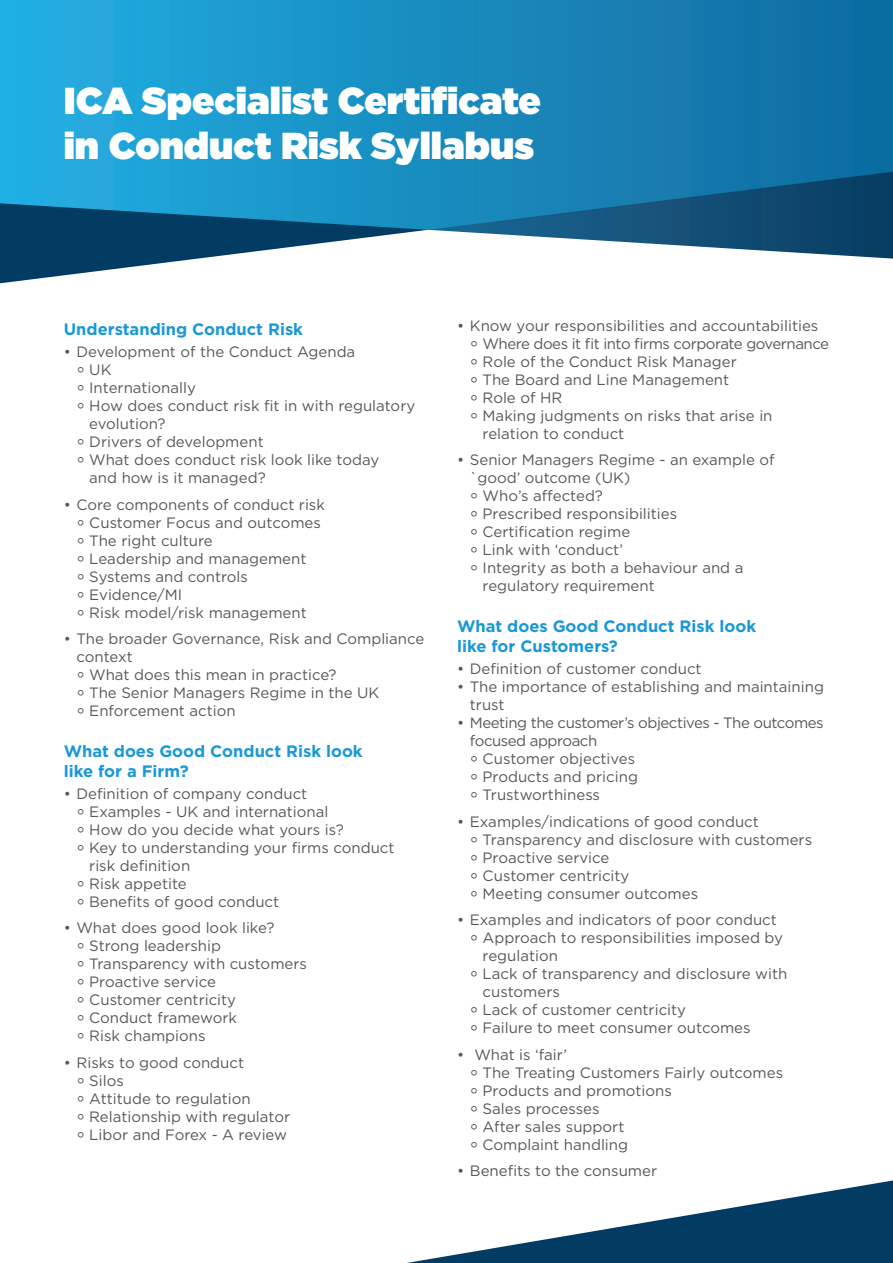
<style>
.page{position:relative;width:893px;height:1263px;background:#fff}
.page>*{position:absolute;margin:0;border:0;box-sizing:border-box;transform-origin:0 0}
.t1{font:900 37.5px/45px "Gotham";color:#fff}
.Main_Header{font:700 16.5px/19.5px "Gotham";color:#1a98d6}
.t2{font:15px/18px "Gotham";color:#57585a}
.t3{font:15px/18px "Gotham";letter-spacing:-.03em;color:#57585a}
.s1{font-family:"Noto Sans"}
</style>
<div class="page">
<svg style="left:0;top:259px;width:194px;height:24px"></svg>
<svg style="left:0;top:0;width:893px;height:259px;background:#2087b6"></svg>
<svg style="left:407px;top:1180px;width:486px;height:83px"></svg>
<p class="t1" style="left:64px;top:77px;width:479px">ICA Specialist Certificate in Conduct Risk Syllabus</p>
<p class="Main_Header" style="left:64px;top:319px;width:241px">Understanding Conduct Risk</p>
<p class="t2" style="left:64px;top:343px;width:293px">• Development of the Conduct Agenda</p>
<p class="t2" style="left:77px;top:361px;width:36px"><span class="s1">⸰</span> UK</p>
<p class="t2" style="left:77px;top:379px;width:121px"><span class="s1">⸰</span> Internationally</p>
<p class="t2" style="left:89px;top:397px;width:327px;text-indent:-13px"><span class="s1">⸰</span> How does conduct risk fit in with regulatory evolution?</p>
<p class="t2" style="left:77px;top:433px;width:189px"><span class="s1">⸰</span> Drivers of development</p>
<p class="t2" style="left:89px;top:451px;width:292px;text-indent:-13px"><span class="s1">⸰</span> What does conduct risk look like today and how is it managed?</p>
<p class="t2" style="left:64px;top:495px;width:263px">• Core components of conduct risk</p>
<p class="t2" style="left:77px;top:513px;width:246px"><span class="s1">⸰</span> Customer Focus and outcomes</p>
<p class="t2" style="left:77px;top:531px;width:138px"><span class="s1">⸰</span> The right culture</p>
<p class="t2" style="left:77px;top:549px;width:231px"><span class="s1">⸰</span> Leadership and management</p>
<p class="t2" style="left:77px;top:567px;width:173px"><span class="s1">⸰</span> Systems and controls</p>
<p class="t2" style="left:77px;top:585px;width:107px"><span class="s1">⸰</span> Evidence/MI</p>
<p class="t2" style="left:77px;top:603px;width:232px"><span class="s1">⸰</span> Risk model/risk management</p>
<p class="t2" style="left:77px;top:630px;width:349px;text-indent:-13px">• The broader Governance, Risk and Compliance context</p>
<p class="t2" style="left:77px;top:666px;width:262px"><span class="s1">⸰</span> What does this mean in practice?</p>
<p class="t2" style="left:77px;top:684px;width:304px"><span class="s1">⸰</span> The Senior Managers Regime in the UK</p>
<p class="t2" style="left:77px;top:702px;width:161px"><span class="s1">⸰</span> Enforcement action</p>
<p class="Main_Header" style="left:64px;top:741px;width:300px">What does Good Conduct Risk look like for a Firm?</p>
<p class="t2" style="left:64px;top:784px;width:245px">• Definition of company conduct</p>
<p class="t2" style="left:77px;top:802px;width:253px"><span class="s1">⸰</span> Examples - UK and international</p>
<p class="t2" style="left:77px;top:820px;width:269px"><span class="s1">⸰</span> How do you decide what yours is?</p>
<p class="t2" style="left:89px;top:838px;width:307px;text-indent:-13px"><span class="s1">⸰</span> Key to understanding your firms conduct risk definition</p>
<p class="t2" style="left:77px;top:874px;width:112px"><span class="s1">⸰</span> Risk appetite</p>
<p class="t2" style="left:77px;top:892px;width:204px"><span class="s1">⸰</span> Benefits of good conduct</p>
<p class="t2" style="left:64px;top:919px;width:212px">• What does good look like?</p>
<p class="t2" style="left:77px;top:937px;width:146px"><span class="s1">⸰</span> Strong leadership</p>
<p class="t2" style="left:77px;top:955px;width:232px"><span class="s1">⸰</span> Transparency with customers</p>
<p class="t2" style="left:77px;top:973px;width:141px"><span class="s1">⸰</span> Proactive service</p>
<p class="t2" style="left:77px;top:991px;width:161px"><span class="s1">⸰</span> Customer centricity</p>
<p class="t2" style="left:77px;top:1009px;width:162px"><span class="s1">⸰</span> Conduct framework</p>
<p class="t2" style="left:77px;top:1027px;width:131px"><span class="s1">⸰</span> Risk champions</p>
<p class="t2" style="left:64px;top:1053px;width:182px">• Risks to good conduct</p>
<p class="t2" style="left:77px;top:1071px;width:49px"><span class="s1">⸰</span> Silos</p>
<p class="t2" style="left:77px;top:1089px;width:176px"><span class="s1">⸰</span> Attitude to regulation</p>
<p class="t2" style="left:77px;top:1107px;width:215px"><span class="s1">⸰</span> Relationship with regulator</p>
<p class="t2" style="left:77px;top:1125px;width:212px"><span class="s1">⸰</span> Libor and Forex - A review</p>
<p class="t2" style="left:457px;top:316px;width:363px">• Know your responsibilities and accountabilities</p>
<p class="t3" style="left:470px;top:334px;width:361px"><span class="s1">⸰</span> Where does it fit into firms corporate governance</p>
<p class="t2" style="left:470px;top:352px;width:268px"><span class="s1">⸰</span> Role of the Conduct Risk Manager</p>
<p class="t2" style="left:470px;top:370px;width:261px"><span class="s1">⸰</span> The Board and Line Management</p>
<p class="t2" style="left:470px;top:388px;width:94px"><span class="s1">⸰</span> Role of HR</p>
<p class="t2" style="left:483px;top:406px;width:291px;text-indent:-13px"><span class="s1">⸰</span> Making judgments on risks that arise in relation to conduct</p>
<p class="t2" style="left:470px;top:451px;width:306px;text-indent:-13px">• Senior Managers Regime - an example of `good’ outcome (UK)</p>
<p class="t2" style="left:470px;top:487px;width:135px"><span class="s1">⸰</span> Who’s affected?</p>
<p class="t2" style="left:470px;top:505px;width:209px"><span class="s1">⸰</span> Prescribed responsibilities</p>
<p class="t2" style="left:470px;top:523px;width:162px"><span class="s1">⸰</span> Certification regime</p>
<p class="t2" style="left:470px;top:541px;width:155px"><span class="s1">⸰</span> Link with ‘conduct’</p>
<p class="t2" style="left:483px;top:559px;width:262px;text-indent:-13px"><span class="s1">⸰</span> Integrity as both a behaviour and a regulatory requirement</p>
<p class="Main_Header" style="left:457px;top:616px;width:300px">What does Good Conduct Risk look like for Customers?</p>
<p class="t2" style="left:457px;top:659px;width:246px">• Definition of customer conduct</p>
<p class="t2" style="left:470px;top:677px;width:356px;text-indent:-13px">• The importance of establishing and maintaining trust</p>
<p class="t3" style="left:470px;top:713px;width:355px;text-indent:-13px">• Meeting the customer’s objectives - The outcomes focused approach</p>
<p class="t2" style="left:470px;top:749px;width:167px"><span class="s1">⸰</span> Customer objectives</p>
<p class="t2" style="left:470px;top:767px;width:170px"><span class="s1">⸰</span> Products and pricing</p>
<p class="t2" style="left:470px;top:785px;width:132px"><span class="s1">⸰</span> Trustworthiness</p>
<p class="t2" style="left:457px;top:812px;width:303px">• Examples/indications of good conduct</p>
<p class="t2" style="left:470px;top:830px;width:344px"><span class="s1">⸰</span> Transparency and disclosure with customers</p>
<p class="t2" style="left:470px;top:848px;width:141px"><span class="s1">⸰</span> Proactive service</p>
<p class="t2" style="left:470px;top:866px;width:161px"><span class="s1">⸰</span> Customer centricity</p>
<p class="t2" style="left:470px;top:884px;width:230px"><span class="s1">⸰</span> Meeting consumer outcomes</p>
<p class="t2" style="left:457px;top:910px;width:321px">• Examples and indicators of poor conduct</p>
<p class="t2" style="left:483px;top:928px;width:302px;text-indent:-13px"><span class="s1">⸰</span> Approach to responsibilities imposed by regulation</p>
<p class="t2" style="left:483px;top:964px;width:306px;text-indent:-13px"><span class="s1">⸰</span> Lack of transparency and disclosure with customers</p>
<p class="t2" style="left:470px;top:1000px;width:218px"><span class="s1">⸰</span> Lack of customer centricity</p>
<p class="t2" style="left:470px;top:1018px;width:282px"><span class="s1">⸰</span> Failure to meet consumer outcomes</p>
<p class="t2" style="left:457px;top:1045px;width:111px">• What is ‘fair’</p>
<p class="t2" style="left:470px;top:1063px;width:315px"><span class="s1">⸰</span> The Treating Customers Fairly outcomes</p>
<p class="t2" style="left:470px;top:1081px;width:204px"><span class="s1">⸰</span> Products and promotions</p>
<p class="t2" style="left:470px;top:1099px;width:131px"><span class="s1">⸰</span> Sales processes</p>
<p class="t2" style="left:470px;top:1117px;width:156px"><span class="s1">⸰</span> After sales support</p>
<p class="t2" style="left:470px;top:1135px;width:160px"><span class="s1">⸰</span> Complaint handling</p>
<p class="t2" style="left:457px;top:1161px;width:201px">• Benefits to the consumer</p>
</div>
